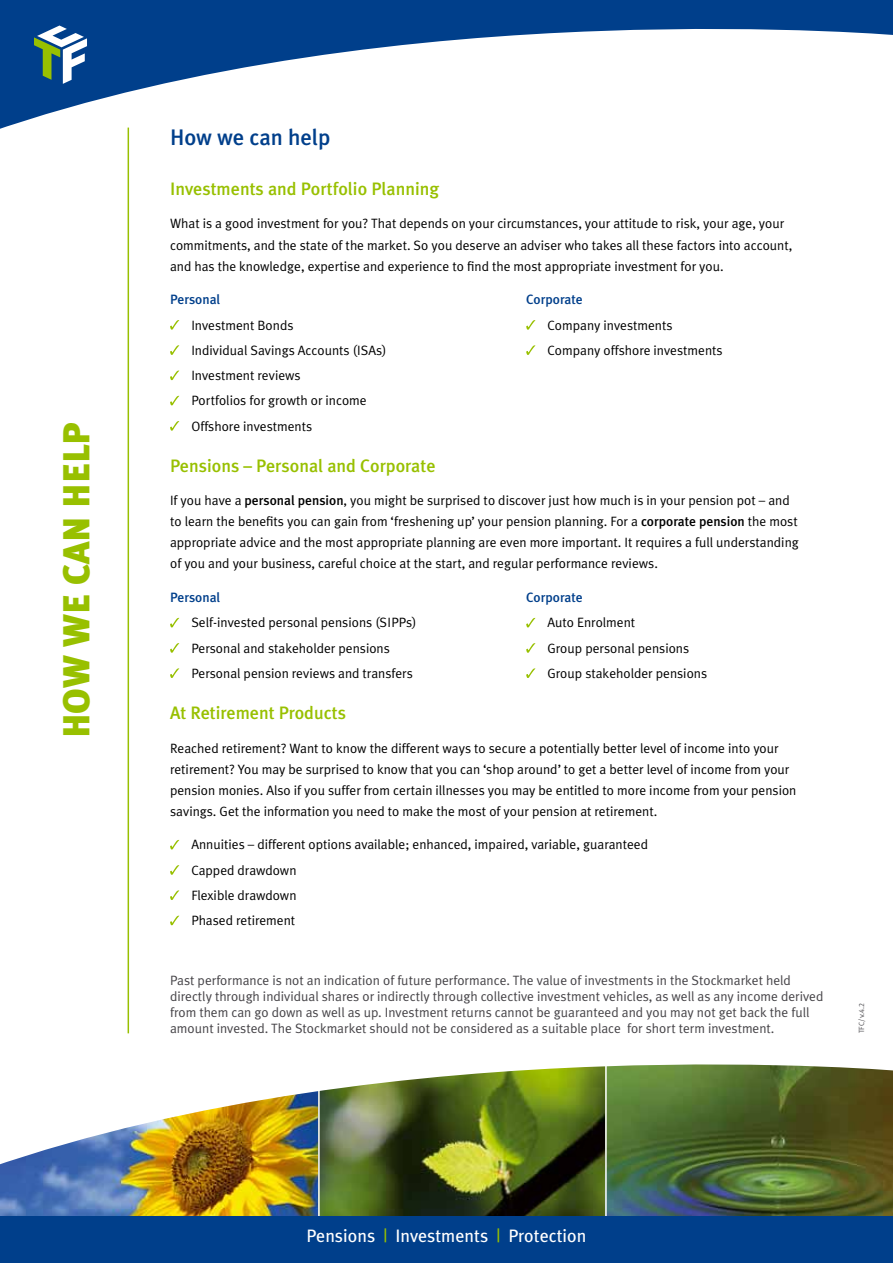
<style>
.page{position:relative;width:893px;height:1263px;background:#fff}
.page>*{position:absolute;margin:0;border:0;box-sizing:border-box;transform-origin:0 0}
.t1{font:900 37.5px "Meta Plus";color:#98c000}
.t2{font:500 22.5px "Meta Plus";color:#003f8b}
.t3{font:500 18px "Meta Plus";color:#98c000}
.t4{font:18px "Meta Plus";color:#fff}
.t5{font:13.5px/25.2px "Meta Plus Normal";color:#000}
.t6{font:13.5px/16.2px "Meta Plus Normal";color:#454347}
.t7{font:500 13.5px "Meta Plus";color:#003f8b}
.t8{font:7.5px "Meta Plus Normal Caps";color:#504f53}
.s1{font-family:"Meta Plus";font-weight:500}
.s2{color:#98c000}
</style>
<div class="page">
<img style="left:0;top:1168px;width:318px;height:48px">
<img style="left:320px;top:1168px;width:573px;height:48px">
<img style="left:0;top:1020px;width:893px;height:148px">
<hr style="left:318px;top:1070px;width:2px;height:193px;background:#fff">
<hr style="left:605px;top:1055px;width:2px;height:208px;background:#fff">
<svg style="left:0;top:0;width:893px;height:133px"></svg>
<svg style="left:34px;top:26px;width:53px;height:58px"></svg>
<div style="left:0;top:1216px;width:893px;height:47px;background:#003f8b"></div>
<hr style="left:128px;top:128px;width:1px;height:905px;background:#98c000">
<svg style="left:170px;top:320px;width:9px;height:10px"></svg>
<svg style="left:170px;top:345px;width:9px;height:10px"></svg>
<svg style="left:170px;top:370px;width:9px;height:10px"></svg>
<svg style="left:170px;top:396px;width:9px;height:9px"></svg>
<svg style="left:170px;top:421px;width:9px;height:10px"></svg>
<svg style="left:170px;top:618px;width:9px;height:9px"></svg>
<svg style="left:170px;top:643px;width:9px;height:10px"></svg>
<svg style="left:170px;top:668px;width:9px;height:10px"></svg>
<svg style="left:170px;top:840px;width:9px;height:9px"></svg>
<svg style="left:170px;top:865px;width:9px;height:10px"></svg>
<svg style="left:170px;top:890px;width:9px;height:10px"></svg>
<svg style="left:170px;top:916px;width:9px;height:9px"></svg>
<svg style="left:526px;top:320px;width:9px;height:10px"></svg>
<svg style="left:526px;top:345px;width:9px;height:10px"></svg>
<svg style="left:526px;top:618px;width:9px;height:9px"></svg>
<svg style="left:526px;top:643px;width:9px;height:10px"></svg>
<svg style="left:526px;top:668px;width:9px;height:10px"></svg>
<h1 class="t1" style="left:54px;top:738px;width:317px;rotate:-90deg">HOW WE CAN HELP</h1>
<h2 class="t2" style="left:170px;top:124px;width:162px">How we can help</h2>
<h3 class="t3" style="left:170px;top:178px;width:271px">Investments and Portfolio Planning</h3>
<p class="t5" style="left:170px;top:213px;width:624px;line-height:21px">What is a good investment for you? That depends on your circumstances, your attitude to risk, your age, your commitments, and the state of the market. So you deserve an adviser who takes all these factors into account, and has the knowledge, expertise and experience to find the most appropriate investment for you.</p>
<p class="t7" style="left:170px;top:292px;width:52px">Personal</p>
<p class="t5" style="left:191px;top:312px;width:197px">Investment Bonds<br>Individual Savings Accounts (ISAs)<br>Investment reviews<br>Portfolios for growth or income<br>Offshore investments</p>
<h3 class="t3" style="left:170px;top:455px;width:267px">Pensions – Personal and Corporate</h3>
<p class="t5" style="left:170px;top:490px;width:630px;line-height:21px">If you have a <span class="s1">personal pension</span>, you might be surprised to discover just how much is in your pension pot – and to learn the benefits you can gain from ‘freshening up’ your pension planning. For a <span class="s1">corporate pension</span> the most appropriate advice and the most appropriate planning are even more important. It requires a full understanding of you and your business, careful choice at the start, and regular performance reviews.</p>
<p class="t7" style="left:170px;top:590px;width:52px">Personal</p>
<p class="t5" style="left:191px;top:610px;width:227px">Self-invested personal pensions (SIPPs)<br>Personal and stakeholder pensions<br>Personal pension reviews and transfers</p>
<h3 class="t3" style="left:170px;top:702px;width:177px">At Retirement Products</h3>
<p class="t5" style="left:170px;top:737px;width:628px;line-height:21px">Reached retirement? Want to know the different ways to secure a potentially better level of income into your retirement? You may be surprised to know that you can ‘shop around’ to get a better level of income from your pension monies. Also if you suffer from certain illnesses you may be entitled to more income from your pension savings. Get the information you need to make the most of your pension at retirement.</p>
<p class="t5" style="left:191px;top:832px;width:458px">Annuities – different options available; enhanced, impaired, variable, guaranteed Capped drawdown<br>Flexible drawdown<br>Phased retirement</p>
<p class="t7" style="left:526px;top:292px;width:58px">Corporate</p>
<p class="t5" style="left:547px;top:312px;width:177px">Company investments<br>Company offshore investments</p>
<p class="t7" style="left:526px;top:590px;width:58px">Corporate</p>
<p class="t5" style="left:547px;top:610px;width:161px">Auto Enrolment<br>Group personal pensions<br>Group stakeholder pensions</p>
<p class="t6" style="left:170px;top:972px;width:655px">Past performance is not an indication of future performance. The value of investments in the Stockmarket held directly through individual shares or indirectly through collective investment vehicles, as well as any income derived from them can go down as well as up. Investment returns cannot be guaranteed and you may not get back the full amount invested. The Stockmarket should not be considered as a suitable place for short term investment.</p>
<p class="t8" style="left:857px;top:1033px;width:32px;rotate:-90deg">TFC/v.4.2</p>
<h3 class="t4" style="left:307px;top:1225px;width:281px">Pensions <span class="s2">|</span> Investments <span class="s2">|</span> Protection</h3>
</div>
